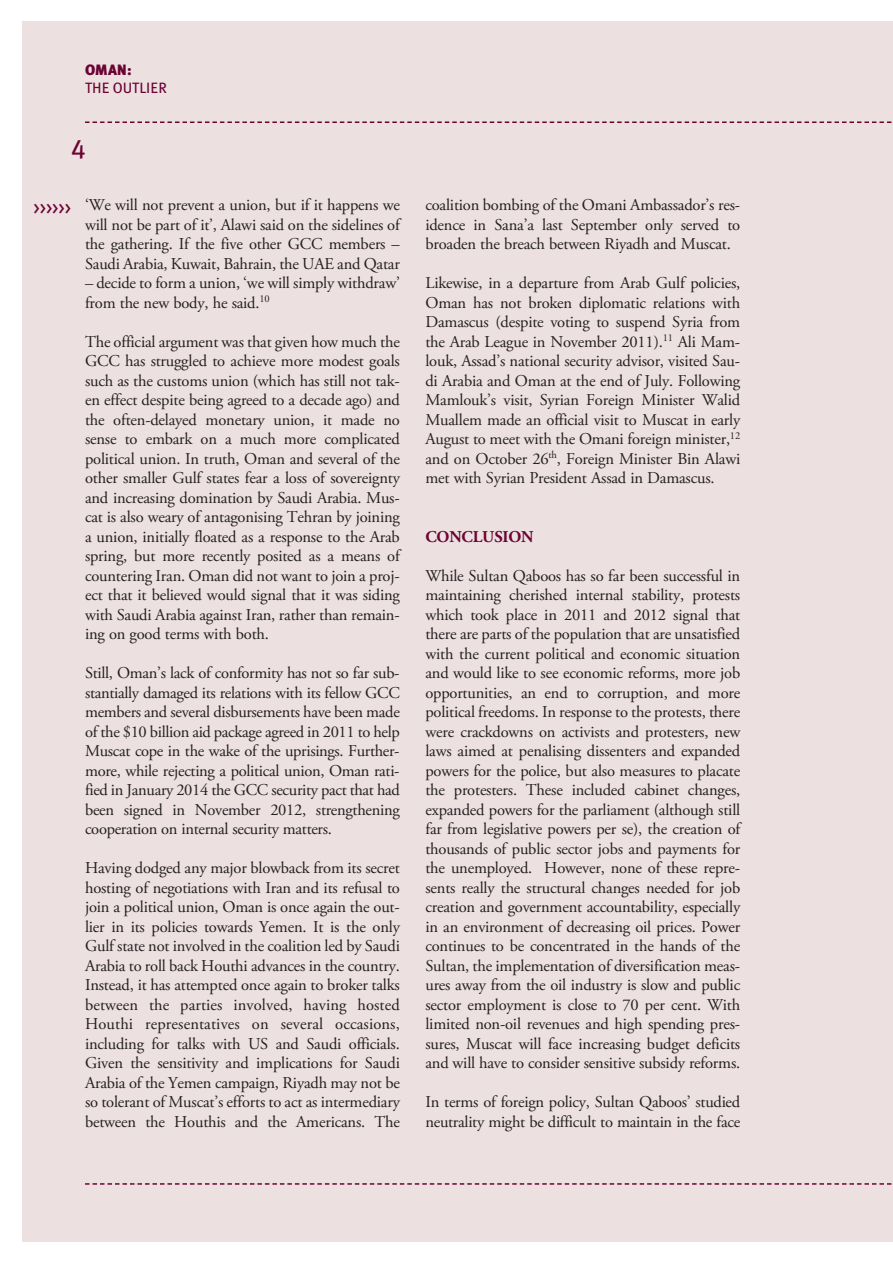
<style>
.page{position:relative;width:893px;height:1263px;background:#fff}
.page>*{position:absolute;margin:0;border:0;box-sizing:border-box;transform-origin:0 0}
.t1{font:27px "Meta Plus Book Caps";color:#6c0433}
.t2{font:18px "Meta Plus Book Caps";color:#6c0433}
.t3{font:16.5px/19.5px "Adobe Garamond Pro";letter-spacing:-.015em;color:#231f20;text-align:justify}
.t4{font:700 16.5px "Adobe Garamond Pro";letter-spacing:-.01em;color:#6c0433}
.t5{font:15px "Meta Plus";letter-spacing:-.015em;color:#6c0433}
.t6{font:900 15px "Meta Plus";color:#6c0433}
</style>
<div class="page">
<div style="left:22px;top:22px;width:871px;height:1220px;background:#ece0e1"></div>
<svg style="left:85px;top:121px;width:807px;height:2px"></svg>
<svg style="left:85px;top:1183px;width:807px;height:2px"></svg>
<p class="t6" style="left:85px;top:62px;width:48px">OMAN:</p>
<p class="t5" style="left:85px;top:80px;width:84px">THE OUTLIER</p>
<h1 class="t1" style="left:71px;top:133px;width:16px">4</h1>
<p class="t2" style="left:34px;top:197px;width:39px">&gt;&gt;&gt;&gt;&gt;&gt;</p>
<p class="t3" style="left:85px;top:196px;width:316px">‘We will not prevent a union, but if it happens we will not be part of it’, Alawi said on the sidelines of the gathering. If the five other GCC members – Saudi Arabia, Kuwait, Bahrain, the UAE and Qatar</p>
<p class="t3" style="left:85px;top:274px;width:316px">– decide to form a union, ‘we will simply withdraw’ from the new body, he said.<sup>10</sup></p>
<p class="t3" style="left:85px;top:333px;width:316px">The official argument was that given how much the GCC has struggled to achieve more modest goals such as the customs union (which has still not tak&shy;en effect despite being agreed to a decade ago) and the often-delayed monetary union, it made no sense to embark on a much more complicated political union. In truth, Oman and several of the other smaller Gulf states fear a loss of sovereignty and increasing domination by Saudi Arabia. Mus&shy;cat is also weary of antagonising Tehran by joining a union, initially floated as a response to the Arab spring, but more recently posited as a means of countering Iran. Oman did not want to join a proj&shy;ect that it believed would signal that it was siding with Saudi Arabia against Iran, rather than remain&shy;ing on good terms with both.</p>
<p class="t3" style="left:85px;top:664px;width:316px">Still, Oman’s lack of conformity has not so far sub&shy;stantially damaged its relations with its fellow GCC members and several disbursements have been made of the $10 billion aid package agreed in 2011 to help Muscat cope in the wake of the uprisings. Further&shy;more, while rejecting a political union, Oman rati&shy;fied in January 2014 the GCC security pact that had been signed in November 2012, strengthening cooperation on internal security matters.</p>
<p class="t3" style="left:85px;top:859px;width:316px">Having dodged any major blowback from its secret hosting of negotiations with Iran and its refusal to join a political union, Oman is once again the out&shy;lier in its policies towards Yemen. It is the only Gulf state not involved in the coalition led by Saudi Arabia to roll back Houthi advances in the country.<br>Instead, it has attempted once again to broker talks between the parties involved, having hosted Houthi representatives on several occasions, including for talks with US and Saudi officials.<br>Given the sensitivity and implications for Saudi Arabia of the Yemen campaign, Riyadh may not be so tolerant of Muscat’s efforts to act as intermediary between the Houthis and the Americans. The</p>
<p class="t3" style="left:425px;top:196px;width:316px">coalition bombing of the Omani Ambassador’s res&shy;idence in Sana’a last September only served to broaden the breach between Riyadh and Muscat.</p>
<p class="t3" style="left:425px;top:274px;width:316px">Likewise, in a departure from Arab Gulf policies, Oman has not broken diplomatic relations with Damascus (despite voting to suspend Syria from the Arab League in November 2011).<sup>11</sup> Ali Mam&shy;louk, Assad’s national security advisor, visited Sau&shy;di Arabia and Oman at the end of July. Following Mamlouk’s visit, Syrian Foreign Minister Walid Muallem made an official visit to Muscat in early August to meet with the Omani foreign minister,<sup>12 </sup>and on October 26<sup>th</sup>, Foreign Minister Bin Alawi met with Syrian President Assad in Damascus.</p>
<p class="t4" style="left:425px;top:526px;width:110px">CONCLUSION</p>
<p class="t3" style="left:425px;top:567px;width:316px">While Sultan Qaboos has so far been successful in maintaining cherished internal stability, protests which took place in 2011 and 2012 signal that there are parts of the population that are unsatisfied with the current political and economic situation and would like to see economic reforms, more job opportunities, an end to corruption, and more political freedoms. In response to the protests, there were crackdowns on activists and protesters, new laws aimed at penalising dissenters and expanded powers for the police, but also measures to placate the protesters. These included cabinet changes, expanded powers for the parliament (although still far from legislative powers per se), the creation of thousands of public sector jobs and payments for the unemployed. However, none of these repre&shy;sents really the structural changes needed for job creation and government accountability, especially in an environment of decreasing oil prices. Power continues to be concentrated in the hands of the Sultan, the implementation of diversification meas&shy;ures away from the oil industry is slow and public sector employment is close to 70 per cent. With limited non-oil revenues and high spending pres&shy;sures, Muscat will face increasing budget deficits and will have to consider sensitive subsidy reforms.</p>
<p class="t3" style="left:425px;top:1093px;width:316px">In terms of foreign policy, Sultan Qaboos’ studied neutrality might be difficult to maintain in the face</p>
</div>
